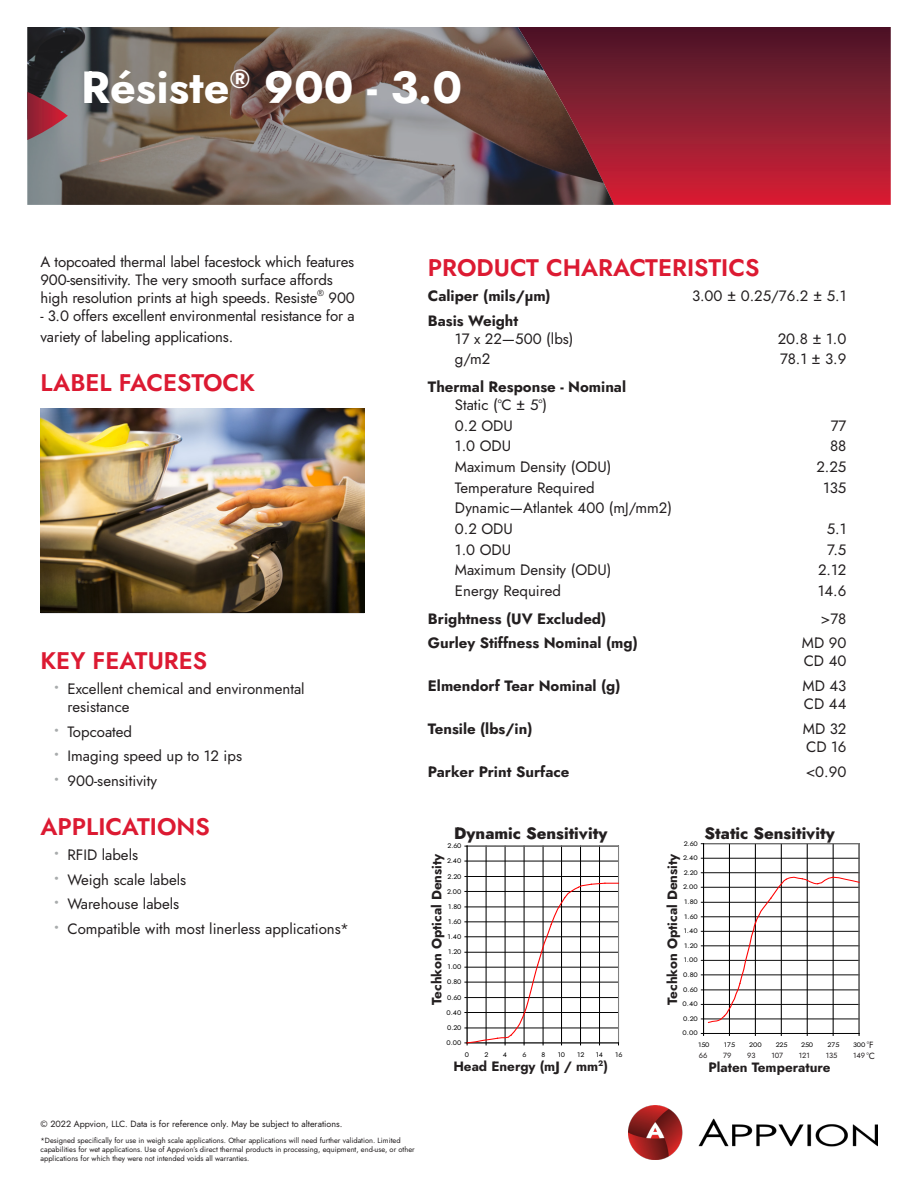
<style>
.page{position:relative;width:918px;height:1188px;background:#fff}
.page>*{position:absolute;margin:0;border:0;box-sizing:border-box;transform-origin:0 0}
.t1{font:700 45px "Jost";color:#fff}
.t2{font:600 24px "Jost";color:#dc1a32}
.t3{font:800 16.5px "Jost";color:#231f20}
.t4{font:15px/18px "Jost";color:#231f20}
.t5{font:700 15px "Jost";color:#231f20}
.t6{font:700 13.5px "Jost";color:#231f20}
.t7{font:9px "Jost";color:#231f20}
.Caption_Body{font:7.5px/9px "Jost";color:#231f20}
.t8{font:6.75px "Jost";letter-spacing:.01em;color:#000;scale:1.05 1}
.t9{font:6.45px "Jost";letter-spacing:-.01em;color:#000;scale:1.1 1}
.s1{font-weight:800;color:#a8abac}
</style>
<div class="page">
<svg style="left:614px;top:27px;width:277px;height:178px;background:#8e1c30"></svg>
<svg style="left:27px;top:27px;width:587px;height:178px;background:#715d56"></svg>
<svg style="left:27px;top:92px;width:41px;height:48px;background:#924e5b"></svg>
<img style="left:628px;top:1106px;width:250px;height:54px">
<img style="left:40px;top:409px;width:324px;height:204px">
<hr style="left:467px;top:861px;width:152px;height:1px;background:#000">
<hr style="left:486px;top:846px;width:1px;height:197px;background:#000">
<hr style="left:505px;top:846px;width:1px;height:197px;background:#000">
<hr style="left:524px;top:846px;width:1px;height:197px;background:#000">
<hr style="left:543px;top:846px;width:1px;height:197px;background:#000">
<hr style="left:561px;top:846px;width:1px;height:197px;background:#000">
<hr style="left:580px;top:846px;width:1px;height:197px;background:#000">
<hr style="left:599px;top:846px;width:1px;height:197px;background:#000">
<hr style="left:467px;top:846px;width:152px;height:1px;background:#808080">
<hr style="left:618px;top:846px;width:1px;height:197px;background:#808080">
<hr style="left:467px;top:846px;width:1px;height:197px;background:#000">
<svg style="left:465px;top:876px;width:154px;height:169px"></svg>
<hr style="left:704px;top:858px;width:155px;height:1px;background:#000">
<hr style="left:729px;top:844px;width:1px;height:189px;background:#000">
<hr style="left:755px;top:844px;width:1px;height:189px;background:#000">
<hr style="left:781px;top:844px;width:1px;height:189px;background:#000">
<hr style="left:807px;top:844px;width:1px;height:189px;background:#000">
<hr style="left:833px;top:844px;width:1px;height:189px;background:#000">
<hr style="left:704px;top:843px;width:155px;height:1px;background:#808080">
<hr style="left:859px;top:844px;width:1px;height:189px;background:#808080">
<hr style="left:703px;top:844px;width:1px;height:189px;background:#000">
<hr style="left:704px;top:1033px;width:155px;height:1px;background:#000">
<svg style="left:701px;top:872px;width:159px;height:152px"></svg>
<p class="t1" style="left:81px;top:56px;width:383px">Résiste<sup>®</sup> 900 - 3.0</p>
<p class="t4" style="left:40px;top:253px;width:316px">A topcoated thermal label facestock which features<br>900-sensitivity. The very smooth surface affords high resolution prints at high speeds. Resiste<sup>®</sup> 900</p>
<p class="t4" style="left:40px;top:305px;width:316px;line-height:21.6px">- 3.0 offers excellent environmental resistance for a variety of labeling applications.</p>
<p class="t2" style="left:40px;top:367px;width:216px">LABEL FACESTOCK</p>
<p class="t2" style="left:40px;top:644px;width:168px">KEY FEATURES</p>
<p class="t4" style="left:68px;top:680px;width:239px;text-indent:-14px"><span class="s1">•</span> Excellent chemical and environmental resistance</p>
<p class="t4" style="left:54px;top:723px;width:80px"><span class="s1">•</span> Topcoated</p>
<p class="t4" style="left:54px;top:747px;width:190px"><span class="s1">•</span> Imaging speed up to 12 ips</p>
<p class="t4" style="left:54px;top:772px;width:105px"><span class="s1">•</span> 900-sensitivity</p>
<p class="t2" style="left:40px;top:810px;width:171px">APPLICATIONS</p>
<p class="t4" style="left:54px;top:846px;width:86px"><span class="s1">•</span> RFID labels</p>
<p class="t4" style="left:54px;top:871px;width:134px"><span class="s1">•</span> Weigh scale labels</p>
<p class="t4" style="left:54px;top:895px;width:127px"><span class="s1">•</span> Warehouse labels</p>
<p class="t4" style="left:54px;top:920px;width:297px"><span class="s1">•</span> Compatible with most linerless applications*</p>
<p class="t2" style="left:428px;top:252px;width:333px">PRODUCT CHARACTERISTICS</p>
<p class="t5" style="left:428px;top:286px;width:124px">Caliper (mils/μm)</p>
<p class="t4" style="left:692px;top:287px;width:156px">3.00 ± 0.25/76.2 ± 5.1</p>
<p class="t5" style="left:428px;top:310px;width:92px">Basis Weight</p>
<p class="t4" style="left:455px;top:330px;width:120px">17 x 22—500 (lbs)</p>
<p class="t4" style="left:778px;top:330px;width:70px">20.8 ± 1.0</p>
<p class="t4" style="left:455px;top:350px;width:37px">g/m2</p>
<p class="t4" style="left:780px;top:350px;width:68px">78.1 ± 3.9</p>
<p class="t5" style="left:428px;top:376px;width:200px">Thermal Response - Nominal</p>
<p class="t4" style="left:455px;top:396px;width:94px">Static (ºC ± 5º)</p>
<p class="t4" style="left:455px;top:416px;width:59px">0.2 ODU</p>
<p class="t4" style="left:831px;top:416px;width:17px">77</p>
<p class="t4" style="left:455px;top:437px;width:58px">1.0 ODU</p>
<p class="t4" style="left:830px;top:437px;width:18px">88</p>
<p class="t4" style="left:455px;top:458px;width:158px">Maximum Density (ODU)</p>
<p class="t4" style="left:816px;top:458px;width:32px">2.25</p>
<p class="t4" style="left:455px;top:479px;width:141px">Temperature Required</p>
<p class="t4" style="left:823px;top:479px;width:25px">135</p>
<p class="t4" style="left:455px;top:499px;width:219px">Dynamic—Atlantek 400 (mJ/mm2)</p>
<p class="t4" style="left:455px;top:520px;width:59px">0.2 ODU</p>
<p class="t4" style="left:827px;top:520px;width:21px">5.1</p>
<p class="t4" style="left:455px;top:541px;width:58px">1.0 ODU</p>
<p class="t4" style="left:827px;top:541px;width:21px">7.5</p>
<p class="t4" style="left:455px;top:561px;width:158px">Maximum Density (ODU)</p>
<p class="t4" style="left:818px;top:561px;width:30px">2.12</p>
<p class="t4" style="left:455px;top:582px;width:108px">Energy Required</p>
<p class="t4" style="left:818px;top:582px;width:30px">14.6</p>
<p class="t5" style="left:428px;top:608px;width:180px">Brightness (UV Excluded)</p>
<p class="t4" style="left:821px;top:610px;width:27px">&gt;78</p>
<p class="t5" style="left:428px;top:633px;width:211px">Gurley Stiffness Nominal (mg)</p>
<p class="t4" style="left:802px;top:634px;width:46px">MD 90</p>
<p class="t4" style="left:804px;top:652px;width:44px">CD 40</p>
<p class="t5" style="left:428px;top:676px;width:194px">Elmendorf Tear Nominal (g)</p>
<p class="t4" style="left:803px;top:677px;width:45px">MD 43</p>
<p class="t4" style="left:804px;top:695px;width:44px">CD 44</p>
<p class="t5" style="left:428px;top:718px;width:106px">Tensile (lbs/in)</p>
<p class="t4" style="left:803px;top:720px;width:45px">MD 32</p>
<p class="t4" style="left:806px;top:738px;width:42px">CD 16</p>
<p class="t5" style="left:428px;top:761px;width:143px">Parker Print Surface</p>
<p class="t4" style="left:806px;top:763px;width:42px">&lt;0.90</p>
<p class="t3" style="left:454px;top:822px;width:155px">Dynamic Sensitivity</p>
<p class="t3" style="left:705px;top:822px;width:132px">Static Sensitivity</p>
<p class="t9" style="left:684px;top:839px;width:14px">2.60</p>
<p class="t8" style="left:448px;top:841px;width:15px">2.60</p>
<p class="t6" style="left:428px;top:1005px;width:153px;rotate:-90deg">Techkon Optical Density</p>
<p class="t6" style="left:663px;top:1005px;width:153px;rotate:-90deg">Techkon Optical Density</p>
<p class="t9" style="left:683px;top:854px;width:15px">2.40</p>
<p class="t8" style="left:447px;top:856px;width:15px">2.40</p>
<p class="t9" style="left:684px;top:868px;width:14px">2.20</p>
<p class="t8" style="left:448px;top:872px;width:15px">2.20</p>
<p class="t9" style="left:683px;top:883px;width:15px">2.00</p>
<p class="t8" style="left:447px;top:887px;width:15px">2.00</p>
<p class="t9" style="left:684px;top:898px;width:14px">1.80</p>
<p class="t8" style="left:448px;top:902px;width:14px">1.80</p>
<p class="t9" style="left:684px;top:912px;width:14px">1.60</p>
<p class="t8" style="left:448px;top:917px;width:14px">1.60</p>
<p class="t9" style="left:684px;top:927px;width:14px">1.40</p>
<p class="t8" style="left:448px;top:932px;width:15px">1.40</p>
<p class="t9" style="left:684px;top:941px;width:14px">1.20</p>
<p class="t8" style="left:448px;top:947px;width:14px">1.20</p>
<p class="t9" style="left:684px;top:956px;width:14px">1.00</p>
<p class="t8" style="left:448px;top:962px;width:15px">1.00</p>
<p class="t9" style="left:683px;top:970px;width:15px">0.80</p>
<p class="t8" style="left:447px;top:977px;width:15px">0.80</p>
<p class="t9" style="left:683px;top:985px;width:15px">0.60</p>
<p class="t8" style="left:447px;top:993px;width:15px">0.60</p>
<p class="t9" style="left:683px;top:1000px;width:15px">0.40</p>
<p class="t8" style="left:446px;top:1008px;width:16px">0.40</p>
<p class="t8" style="left:447px;top:1023px;width:15px">0.20</p>
<p class="t8" style="left:446px;top:1038px;width:16px">0.00</p>
<p class="t9" style="left:683px;top:1014px;width:15px">0.20</p>
<p class="t9" style="left:683px;top:1029px;width:15px">0.00</p>
<p class="t7" style="left:867px;top:1039px;width:9px">°F</p>
<p class="t9" style="left:698px;top:1041px;width:12px">150</p>
<p class="t9" style="left:724px;top:1041px;width:12px">175</p>
<p class="t9" style="left:749px;top:1041px;width:13px">200</p>
<p class="t9" style="left:776px;top:1041px;width:12px">225</p>
<p class="t9" style="left:801px;top:1041px;width:12px">250</p>
<p class="t9" style="left:828px;top:1041px;width:12px">275</p>
<p class="t9" style="left:853px;top:1041px;width:13px">300</p>
<p class="t7" style="left:867px;top:1050px;width:10px">°C</p>
<p class="t8" style="left:465px;top:1050px;width:6px">0</p>
<p class="t8" style="left:484px;top:1050px;width:5px">2</p>
<p class="t8" style="left:503px;top:1050px;width:5px">4</p>
<p class="t8" style="left:522px;top:1050px;width:5px">6</p>
<p class="t8" style="left:541px;top:1050px;width:5px">8</p>
<p class="t8" style="left:558px;top:1050px;width:9px">10</p>
<p class="t8" style="left:577px;top:1050px;width:8px">12</p>
<p class="t8" style="left:596px;top:1050px;width:9px">14</p>
<p class="t8" style="left:615px;top:1050px;width:8px">16</p>
<p class="Caption_Body" style="left:699px;top:1051px;width:10px">66</p>
<p class="Caption_Body" style="left:723px;top:1051px;width:10px">79</p>
<p class="Caption_Body" style="left:747px;top:1051px;width:10px">93</p>
<p class="Caption_Body" style="left:771px;top:1051px;width:13px">107</p>
<p class="Caption_Body" style="left:799px;top:1051px;width:13px">121</p>
<p class="Caption_Body" style="left:826px;top:1051px;width:13px">135</p>
<p class="Caption_Body" style="left:853px;top:1051px;width:14px">149</p>
<p class="t6" style="left:453px;top:1057px;width:156px">Head Energy (mJ / mm<sup>2</sup>)</p>
<p class="t6" style="left:708px;top:1058px;width:124px">Platen Temperature</p>
<p class="t7" style="left:40px;top:1118px;width:304px">© 2022 Appvion, LLC. Data is for reference only. May be subject to alterations.</p>
<p class="Caption_Body" style="left:40px;top:1136px;width:376px">*Designed specifically for use in weigh scale applications. Other applications will need further validation. Limited capabilities for wet applications. Use of Appvion’s direct thermal products in processing, equipment, end-use, or other applications for which they were not intended voids all warranties.</p>
</div>
